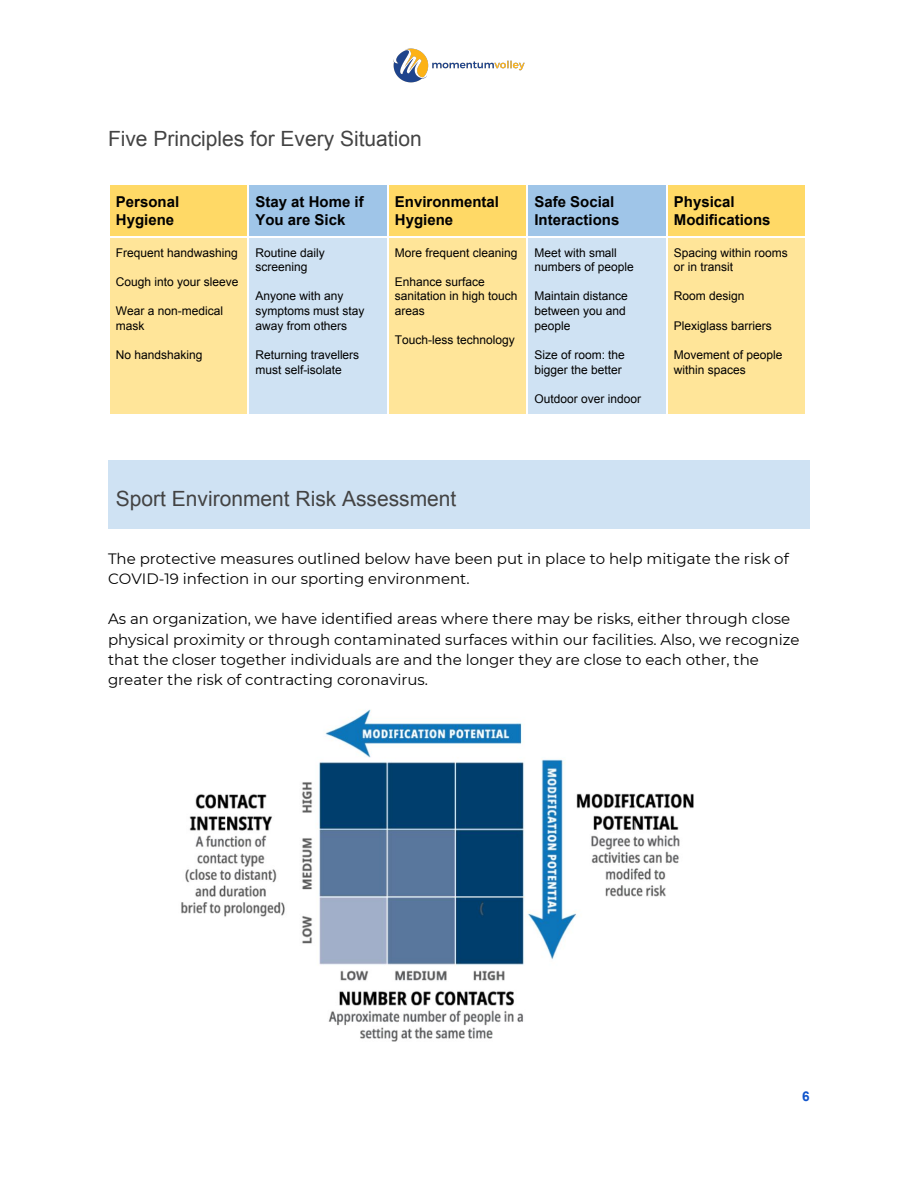
<style>
.page{position:relative;width:918px;height:1188px;background:#fff}
.page>*{position:absolute;margin:0;border:0;box-sizing:border-box;transform-origin:0 0}
.t1{font:21px "Arial";color:#434343}
.t2{font:15px/20.2px "Montserrat";color:#000}
.t3{font:700 15px/18px "Arial";color:#000}
.t4{font:700 13.5px "Arial";color:#15c}
.t5{font:12px/14.7px "Arial";color:#000}
</style>
<div class="page">
<img style="left:393px;top:48px;width:132px;height:34px">
<img style="left:181px;top:709px;width:513px;height:333px">
<div style="left:108px;top:183px;width:140px;height:53px;background:#ffd966"></div>
<div style="left:248px;top:183px;width:139px;height:53px;background:#9fc5e8"></div>
<div style="left:387px;top:183px;width:139px;height:53px;background:#ffd966"></div>
<div style="left:526px;top:183px;width:140px;height:53px;background:#9fc5e8"></div>
<div style="left:666px;top:183px;width:140px;height:53px;background:#ffd966"></div>
<div style="left:108px;top:236px;width:140px;height:178px;background:#ffe599"></div>
<div style="left:248px;top:236px;width:139px;height:178px;background:#cfe2f3"></div>
<div style="left:387px;top:236px;width:139px;height:178px;background:#ffe599"></div>
<div style="left:526px;top:236px;width:140px;height:178px;background:#cfe2f3"></div>
<div style="left:666px;top:236px;width:140px;height:178px;background:#ffe599"></div>
<hr style="left:666px;top:236px;width:1px;height:179px;background:#fff">
<hr style="left:526px;top:236px;width:2px;height:179px;background:#fff">
<hr style="left:387px;top:236px;width:1px;height:179px;background:#fff">
<hr style="left:108px;top:236px;width:1px;height:179px;background:#fff">
<hr style="left:248px;top:236px;width:1px;height:179px;background:#fff">
<hr style="left:666px;top:183px;width:141px;height:1px;background:#fff">
<hr style="left:666px;top:236px;width:141px;height:1px;background:#fff">
<hr style="left:526px;top:183px;width:141px;height:1px;background:#fff">
<hr style="left:526px;top:236px;width:141px;height:1px;background:#fff">
<hr style="left:666px;top:183px;width:1px;height:54px;background:#fff">
<hr style="left:387px;top:183px;width:141px;height:1px;background:#fff">
<hr style="left:387px;top:236px;width:141px;height:1px;background:#fff">
<hr style="left:526px;top:183px;width:2px;height:54px;background:#fff">
<hr style="left:248px;top:183px;width:140px;height:1px;background:#fff">
<hr style="left:248px;top:236px;width:140px;height:1px;background:#fff">
<hr style="left:387px;top:183px;width:1px;height:54px;background:#fff">
<hr style="left:108px;top:183px;width:141px;height:1px;background:#fff">
<hr style="left:108px;top:236px;width:141px;height:1px;background:#fff">
<hr style="left:108px;top:183px;width:1px;height:54px;background:#fff">
<hr style="left:248px;top:183px;width:1px;height:54px;background:#fff">
<div style="left:108px;top:460px;width:702px;height:69px;background:#cfe2f3"></div>
<h1 class="t1" style="left:108px;top:127px;width:315px">Five Principles for Every Situation</h1>
<p class="t3" style="left:116px;top:193px;width:65px">Personal<br>Hygiene</p>
<p class="t3" style="left:255px;top:193px;width:110px">Stay at Home if<br>You are Sick</p>
<p class="t3" style="left:395px;top:193px;width:106px">Environmental<br>Hygiene</p>
<p class="t3" style="left:534px;top:193px;width:86px">Safe Social<br>Interactions</p>
<p class="t3" style="left:674px;top:193px;width:98px">Physical<br>Modifications</p>
<p class="t5" style="left:116px;top:245px;width:123px">Frequent handwashing</p>
<p class="t5" style="left:116px;top:274px;width:124px">Cough into your sleeve</p>
<p class="t5" style="left:116px;top:303px;width:109px">Wear a non-medical mask</p>
<p class="t5" style="left:116px;top:347px;width:88px">No handshaking</p>
<p class="t5" style="left:395px;top:245px;width:124px">More frequent cleaning</p>
<p class="t5" style="left:395px;top:274px;width:124px">Enhance surface sanitation in high touch areas</p>
<p class="t5" style="left:395px;top:333px;width:121px">Touch-less technology</p>
<p class="t5" style="left:674px;top:245px;width:115px">Spacing within rooms or in transit</p>
<p class="t5" style="left:674px;top:289px;width:72px">Room design</p>
<p class="t5" style="left:674px;top:318px;width:99px">Plexiglass barriers</p>
<p class="t5" style="left:674px;top:347px;width:110px">Movement of people within spaces</p>
<p class="t5" style="left:255px;top:245px;width:71px">Routine daily screening</p>
<p class="t5" style="left:255px;top:289px;width:111px">Anyone with any symptoms must stay away from others</p>
<p class="t5" style="left:255px;top:347px;width:105px">Returning travellers must self-isolate</p>
<p class="t5" style="left:534px;top:245px;width:101px">Meet with small numbers of people</p>
<p class="t5" style="left:534px;top:289px;width:95px">Maintain distance between you and people</p>
<p class="t5" style="left:534px;top:347px;width:92px">Size of room: the bigger the better</p>
<p class="t5" style="left:534px;top:391px;width:108px">Outdoor over indoor</p>
<h1 class="t1" style="left:116px;top:487px;width:342px">Sport Environment Risk Assessment</h1>
<p class="t2" style="left:108px;top:548px;width:682px">The protective measures outlined below have been put in place to help mitigate the risk of<br>COVID-19 infection in our sporting environment.</p>
<p class="t2" style="left:108px;top:609px;width:693px">As an organization, we have identified areas where there may be risks, either through close physical proximity or through contaminated surfaces within our facilities. Also, we recognize that the closer together individuals are and the longer they are close to each other, the greater the risk of contracting coronavirus.</p>
<p class="t4" style="left:802px;top:1089px;width:9px">6</p>
</div>
